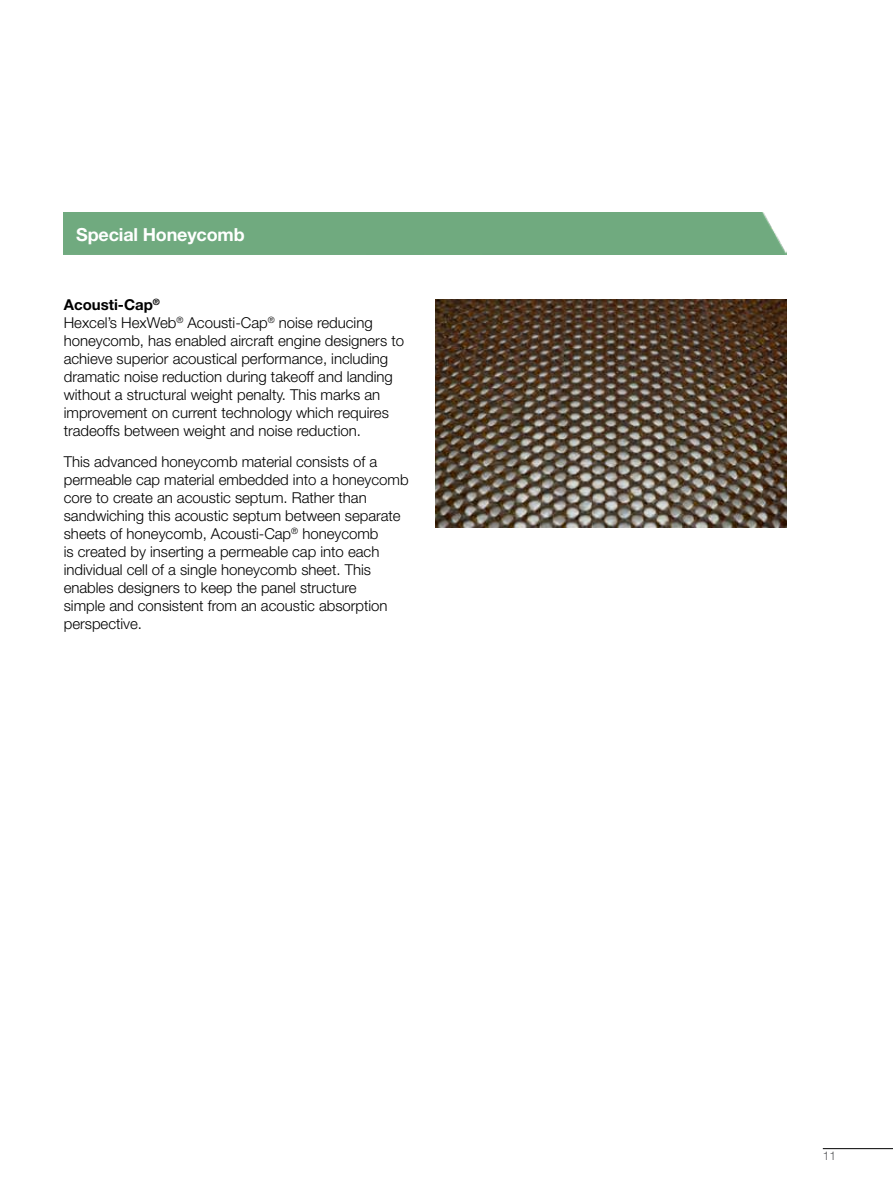
<style>
.page{position:relative;width:893px;height:1191px;background:#fff}
.page>*{position:absolute;margin:0;border:0;box-sizing:border-box;transform-origin:0 0}
.t1{font:700 18px "Helvetica Neue LT Std";letter-spacing:-.01em;color:#fff}
.t2{font:300 15px/18px "Helvetica Neue LT Std";color:#000}
.t3{font:300 12px "Helvetica Neue LT Std";color:#58595b}
.s1{font-weight:700}
</style>
<div class="page">
<hr style="left:823px;top:1148px;width:70px;height:1px;background:#000">
<img style="left:436px;top:299px;width:351px;height:228px">
<p class="t1" style="left:76px;top:223px;width:170px">Special Honeycomb</p>
<p class="t2" style="left:64px;top:295px;width:342px"><span class="s1">Acousti-Cap</span><sup>®<br></sup>Hexcel’s HexWeb<sup>®</sup> Acousti-Cap<sup>®</sup> noise reducing honeycomb, has enabled aircraft engine designers to achieve superior acoustical performance, including dramatic noise reduction during takeoff and landing without a structural weight penalty. This marks an improvement on current technology which requires tradeoffs between weight and noise reduction.</p>
<p class="t2" style="left:64px;top:452px;width:346px">This advanced honeycomb material consists of a permeable cap material embedded into a honeycomb core to create an acoustic septum. Rather than sandwiching this acoustic septum between separate sheets of honeycomb, Acousti-Cap<sup>®</sup> honeycomb<br>is created by inserting a permeable cap into each individual cell of a single honeycomb sheet. This enables designers to keep the panel structure<br>simple and consistent from an acoustic absorption perspective.</p>
<p class="t3" style="left:823px;top:1148px;width:15px">11</p>
</div>
